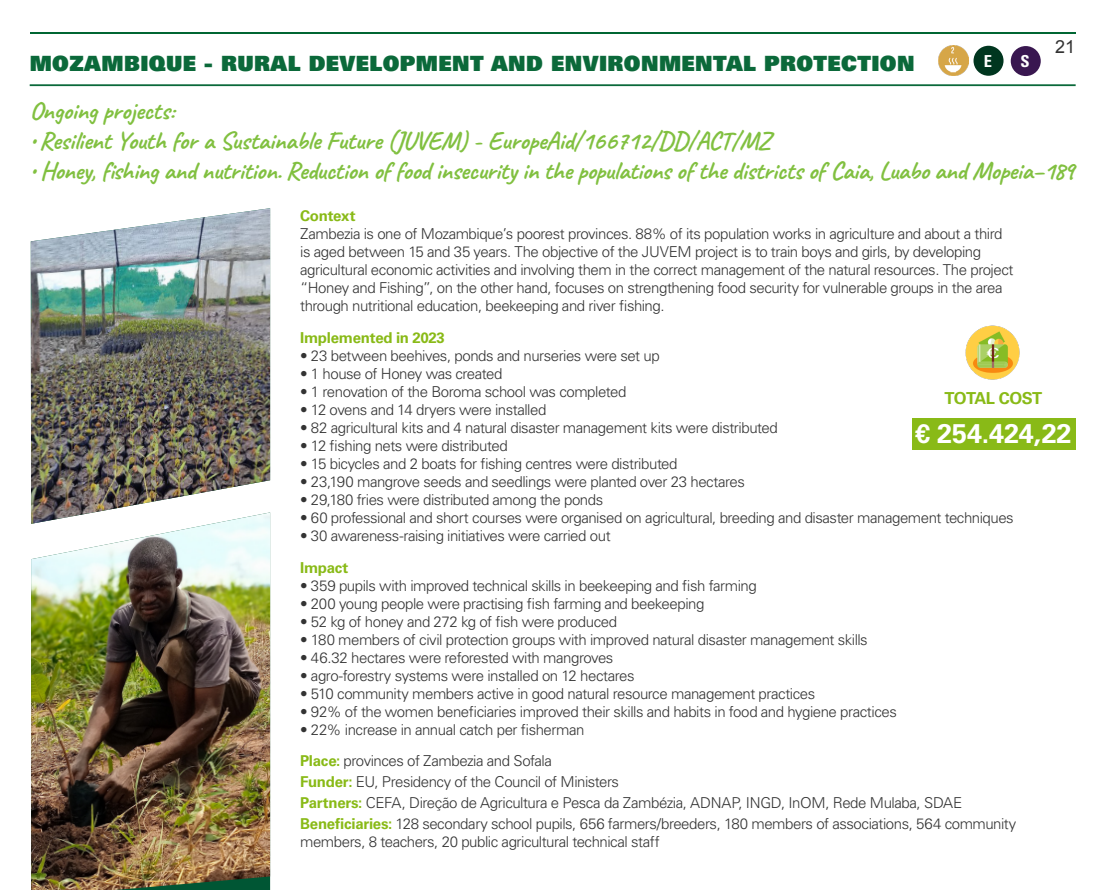
<style>
.page{position:relative;width:1106px;height:890px;background:#fff}
.page>*{position:absolute;margin:0;border:0;box-sizing:border-box;transform-origin:0 0}
.t1{font:700 27px "Univers LT Std";color:#fff}
.t2{font:700 25.5px "Caveat";letter-spacing:-.015em;color:#81c040}
.t3{font:21px "Univers LT Std X Black";letter-spacing:.02em;color:#0b693a}
.t4{font:18px "Arial";color:#333}
.t5{font:700 16.5px "Univers LT Std";letter-spacing:-.03em;color:#89ba17}
.t6{font:700 condensed 16.5px "Univers LT Std";color:#fff}
.t7{font:300 15px/18px "Univers LT Std";letter-spacing:-.03em;color:#333}
.t8{font:700 15px "Univers LT Std";letter-spacing:-.015em;color:#89ba17}
.s1{font-weight:700;color:#89ba17}
</style>
<div class="page">
<img style="left:31px;top:208px;width:239px;height:304px">
<hr style="left:30px;top:84px;width:1045px;height:2px;background:#0b693a">
<img style="left:31px;top:512px;width:239px;height:378px">
<div style="left:911px;top:418px;width:164px;height:32px;background:#89ba17"></div>
<img style="left:965px;top:325px;width:55px;height:55px">
<hr style="left:30px;top:33px;width:1045px;height:1px;background:#063">
<div style="left:1010px;top:46px;width:30px;height:30px;background:#391750;border-radius:50%"></div>
<div style="left:973px;top:46px;width:30px;height:30px;background:#00361f;border-radius:50%"></div>
<img style="left:938px;top:46px;width:30px;height:29px">
<p class="t3" style="left:30px;top:50px;width:886px">MOZAMBIQUE - RURAL DEVELOPMENT AND ENVIRONMENTAL PROTECTION</p>
<p class="t6" style="left:983px;top:51px;width:10px">E</p>
<p class="t6" style="left:1020px;top:51px;width:11px">S</p>
<p class="t4" style="left:1055px;top:35px;width:22px">21</p>
<p class="t2" style="left:30px;top:95px;width:146px">Ongoing projects:</p>
<p class="t2" style="left:30px;top:125px;width:742px">• Resilient Youth for a Sustainable Future (JUVEM) - EuropeAid/166712/DD/ACT/MZ</p>
<p class="t2" style="left:30px;top:155px;width:1046px">• Honey, fishing and nutrition. Reduction of food insecurity in the populations of the districts of Caia, Luabo and Mopeia–189</p>
<p class="t8" style="left:300px;top:207px;width:57px">Context</p>
<p class="t7" style="left:300px;top:225px;width:715px">Zambezia is one of Mozambique’s poorest provinces. 88% of its population works in agriculture and about a third is aged between 15 and 35 years. The objective of the JUVEM project is to train boys and girls, by developing agricultural economic activities and involving them in the correct management of the natural resources. The project “Honey and Fishing”, on the other hand, focuses on strengthening food security for vulnerable groups in the area through nutritional education, beekeeping and river fishing.</p>
<p class="t8" style="left:300px;top:329px;width:146px">Implemented in 2023</p>
<p class="t7" style="left:300px;top:347px;width:361px">• 23 between beehives, ponds and nurseries were set up</p>
<p class="t7" style="left:300px;top:365px;width:204px">• 1 house of Honey was created</p>
<p class="t7" style="left:300px;top:383px;width:328px">• 1 renovation of the Boroma school was completed</p>
<p class="t7" style="left:300px;top:401px;width:248px">• 12 ovens and 14 dryers were installed</p>
<p class="t7" style="left:300px;top:419px;width:479px">• 82 agricultural kits and 4 natural disaster management kits were distributed</p>
<p class="t7" style="left:300px;top:437px;width:209px">• 12 fishing nets were distributed</p>
<p class="t7" style="left:300px;top:455px;width:379px">• 15 bicycles and 2 boats for fishing centres were distributed</p>
<p class="t7" style="left:300px;top:473px;width:446px">• 23,190 mangrove seeds and seedlings were planted over 23 hectares</p>
<p class="t7" style="left:300px;top:491px;width:305px">• 29,180 fries were distributed among the ponds</p>
<p class="t7" style="left:300px;top:509px;width:715px">• 60 professional and short courses were organised on agricultural, breeding and disaster management techniques</p>
<p class="t7" style="left:300px;top:527px;width:312px">• 30 awareness-raising initiatives were carried out</p>
<p class="t8" style="left:300px;top:558px;width:50px">Impact</p>
<p class="t7" style="left:300px;top:576px;width:458px">• 359 pupils with improved technical skills in beekeeping and fish farming</p>
<p class="t7" style="left:300px;top:594px;width:406px">• 200 young people were practising fish farming and beekeeping</p>
<p class="t7" style="left:300px;top:612px;width:318px">• 52 kg of honey and 272 kg of fish were produced</p>
<p class="t7" style="left:300px;top:630px;width:569px">• 180 members of civil protection groups with improved natural disaster management skills</p>
<p class="t7" style="left:300px;top:648px;width:315px">• 46.32 hectares were reforested with mangroves</p>
<p class="t7" style="left:300px;top:666px;width:336px">• agro-forestry systems were installed on 12 hectares</p>
<p class="t7" style="left:300px;top:684px;width:516px">• 510 community members active in good natural resource management practices</p>
<p class="t7" style="left:300px;top:702px;width:598px">• 92% of the women beneficiaries improved their skills and habits in food and hygiene practices</p>
<p class="t7" style="left:300px;top:720px;width:286px">• 22% increase in annual catch per fisherman</p>
<p class="t7" style="left:300px;top:752px;width:253px"><span class="s1">Place:</span> provinces of Zambezia and Sofala</p>
<p class="t7" style="left:300px;top:773px;width:320px"><span class="s1">Funder:</span> EU, Presidency of the Council of Ministers</p>
<p class="t7" style="left:300px;top:794px;width:663px"><span class="s1">Partners:</span> CEFA, Direção de Agricultura e Pesca da Zambézia, ADNAP, INGD, InOM, Rede Mulaba, SDAE</p>
<p class="t7" style="left:300px;top:815px;width:717px"><span class="s1">Beneficiaries:</span> 128 secondary school pupils, 656 farmers/breeders, 180 members of associations, 564 community members, 8 teachers, 20 public agricultural technical staff</p>
<p class="t5" style="left:944px;top:388px;width:99px">TOTAL COST</p>
<p class="t1" style="left:915px;top:418px;width:158px">€ 254.424,22</p>
</div>
